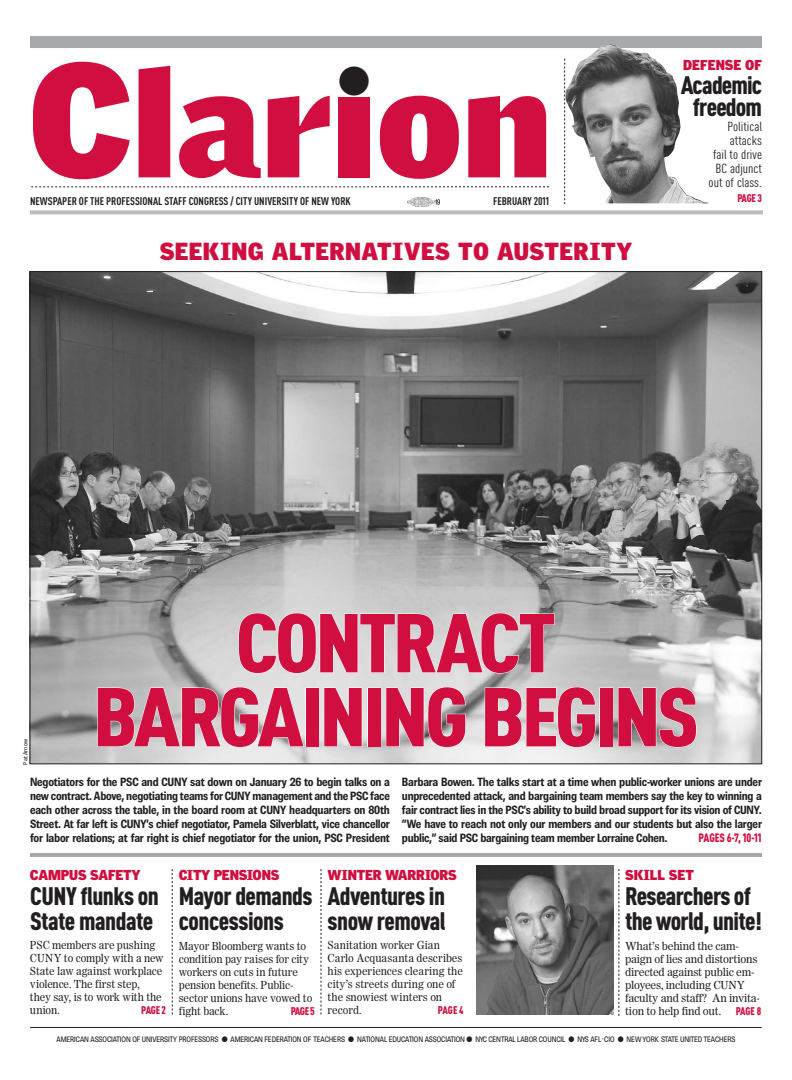
<style>
.page{position:relative;width:792px;height:1080px;background:#fff}
.page>*{position:absolute;margin:0;border:0;box-sizing:border-box;transform-origin:0 0}
.t1{font:900 148px "Griffith Gothic";color:#d10e40;scale:1.05 1}
.t2{font:900 82px/74px "Nu Din Cond";letter-spacing:-.045em;color:#d10e40;text-align:center;scale:1.1 1}
.t3{font:40.4px "Zapf Dingbats";color:#231f20}
.t4{font:900 25px/25px "Nu Din Cond";letter-spacing:-.02em;color:#231f20}
.t5{font:900 24px "Griffith Gothic";letter-spacing:.015em;color:#d10e40}
.t6{font:900 14px "Griffith Gothic";letter-spacing:-.015em;color:#d10e40}
.t7{font:13px/14px "Nu Din Cond";color:#231f20;text-align:right;scale:1.1 1}
.t8{font:700 12px/14px "Grey";letter-spacing:-.02em;color:#231f20;text-align:justify;scale:.96 1}
.t9{font:900 12px "Nu Din Cond";letter-spacing:-.01em;color:#d10e40;scale:.96 1}
.t10{font:11px/13px "Worldwide";letter-spacing:-.015em;color:#231f20;scale:.96 1}
.t11{font:11px/13px "Worldwide";letter-spacing:-.015em;color:#231f20}
.t12{font:700 11px "Nu Din Cond";color:#231f20}
.t13{font:900 11px "Nu Din Cond";letter-spacing:-.02em;color:#d10e40;scale:.96 1}
.t14{font:900 11px "Nu Din Cond";letter-spacing:-.02em;color:#d10e40}
.t15{font:8px "Grey";letter-spacing:-.01em;color:#231f20;scale:.94 1}
.t16{font:6px "Grey";color:#231f20}
.s1{font-size:158px}
</style>
<div class="page">
<svg style="left:30px;top:210px;width:733px;height:4px;background:#c2c3c6"></svg>
<div style="left:30px;top:36px;width:732px;height:12px;background:#a8a9ad"></div>
<svg style="left:564px;top:59px;width:1px;height:145px"></svg>
<svg style="left:31px;top:187px;width:518px;height:1px"></svg>
<img style="left:407px;top:197px;width:32px;height:9px">
<svg style="left:172px;top:869px;width:1px;height:145px"></svg>
<svg style="left:321px;top:869px;width:1px;height:146px"></svg>
<svg style="left:619px;top:869px;width:1px;height:147px"></svg>
<hr style="left:30px;top:1027px;width:732px;height:1px;background:#231f20">
<hr style="left:30px;top:853px;width:732px;height:4px;background:#a8a9ad">
<img style="left:565px;top:44px;width:143px;height:159px">
<img style="left:32px;top:273px;width:728px;height:489px">
<img style="left:476px;top:866px;width:137px;height:148px">
<svg style="left:237px;top:612px;width:318px;height:62px;background:#d5d5d5"></svg>
<svg style="left:97px;top:686px;width:208px;height:62px;background:#cdcdcd"></svg>
<div style="left:305px;top:687px;width:14px;height:60px;border:1px solid #fff"></div>
<svg style="left:323px;top:687px;width:40px;height:60px;background:#e5e5e5"></svg>
<div style="left:367px;top:687px;width:14px;height:60px;border:1px solid #fff"></div>
<svg style="left:385px;top:686px;width:81px;height:62px;background:#cfcfcf"></svg>
<svg style="left:484px;top:686px;width:112px;height:62px;background:#d8d8d8"></svg>
<div style="left:599px;top:687px;width:14px;height:60px;border:1px solid #fff"></div>
<svg style="left:617px;top:687px;width:80px;height:61px;background:#bdbdbd"></svg>
<h1 class="t1" style="left:28px;top:34px;width:500px"><span class="s1">C</span>LARION</h1>
<h3 class="t3" style="left:338px;top:61px;width:33px">●</h3>
<p class="t6" style="left:683px;top:57px;width:80px">DEFENSE OF</p>
<h3 class="t4" style="left:681px;top:73px;width:83px;line-height:22px;text-align:center">Academic freedom</h3>
<p class="t7" style="left:709px;top:120px;width:50px">Political attacks<br>fail to drive<br>BC adjunct out of class.</p>
<p class="t12" style="left:30px;top:194px;width:322px">NEWSPAPER OF THE PROFESSIONAL STAFF CONGRESS / CITY UNIVERSITY OF NEW YORK</p>
<p class="t13" style="left:737px;top:191px;width:27px">Page 3</p>
<p class="t12" style="left:493px;top:194px;width:57px">FEBRUARY 2011</p>
<h3 class="t5" style="left:160px;top:237px;width:474px">SEEKING ALTERNATIVES TO AUSTERITY</h3>
<p class="t16" style="left:22px;top:765px;width:27px;rotate:-90deg">PAT ARNOW</p>
<h2 class="t2" style="left:93px;top:604px;width:553px">Contract<br>BARGAINING BEGINS</h2>
<p class="t8" style="left:30px;top:774px;width:377px">Negotiators for the PSC and CUNY sat down on January 26 to begin talks on a new contract. Above, negotiating teams for CUNY management and the PSC face each other across the table, in the board room at CUNY headquarters on 80th Street. At far left is CUNY’s chief negotiator, Pamela Silverblatt, vice chancellor for labor relations; at far right is chief negotiator for the union, PSC President</p>
<p class="t8" style="left:402px;top:774px;width:376px">Barbara Bowen. The talks start at a time when public-worker unions are under unprecedented attack, and bargaining team members say the key to winning a fair contract lies in the PSC’s ability to build broad support for its vision of CUNY. “We have to reach not only our members and our students but also the larger public,” said PSC bargaining team member Lorraine Cohen.</p>
<p class="t9" style="left:699px;top:830px;width:67px">PAGES 6-7, 10-11</p>
<p class="t6" style="left:179px;top:866px;width:102px">CITY PENSIONS</p>
<p class="t6" style="left:328px;top:866px;width:131px">WINTER WARRIORS</p>
<h3 class="t4" style="left:179px;top:883px;width:135px">Mayor demands concessions</h3>
<p class="t10" style="left:179px;top:939px;width:141px">Mayor Bloomberg wants to condition pay raises for city workers on cuts in future pension benefits. Public&shy;sector unions have vowed to fight back.</p>
<p class="t6" style="left:625px;top:866px;width:70px">SKILL SET</p>
<h3 class="t4" style="left:625px;top:883px;width:138px">Researchers of the world, unite!</h3>
<p class="t11" style="left:625px;top:939px;width:136px">What’s behind the cam&shy;paign of lies and distortions directed against public em&shy;ployees, including CUNY faculty and staff? An invita&shy;tion to help find out.</p>
<p class="t6" style="left:30px;top:866px;width:112px">CAMPUS SAFETY</p>
<h3 class="t4" style="left:328px;top:883px;width:119px">Adventures in snow removal</h3>
<h3 class="t4" style="left:30px;top:883px;width:130px">CUNY flunks on<br>State mandate</h3>
<p class="t10" style="left:30px;top:939px;width:141px">PSC members are pushing<br>CUNY to comply with a new<br>State law against workplace violence. The first step,<br>they say, is to work with the union.</p>
<p class="t10" style="left:328px;top:939px;width:142px">Sanitation worker Gian<br>Carlo Acquasanta describes his experiences clearing the city’s streets during one of the snowiest winters on record.</p>
<p class="t13" style="left:141px;top:1004px;width:27px">PAge 2</p>
<p class="t13" style="left:438px;top:1004px;width:28px">Page 4</p>
<p class="t14" style="left:291px;top:1004px;width:26px">Page 5</p>
<p class="t15" style="left:57px;top:1034px;width:588px">AMERICAN ASSOCIATION OF UNIVERSITY PROFESSORS ● AMERICAN FEDERATION OF TEACHERS ● NATIONAL EDUCATION ASSOCIATION ● NYC CENTRAL LABOR COUNCIL ● NYS AFL -CIO</p>
<p class="t15" style="left:618px;top:1034px;width:127px">● NEW YORK STATE UNITED TEACHERS</p>
<p class="t13" style="left:736px;top:1004px;width:28px">Page 8</p>
</div>
